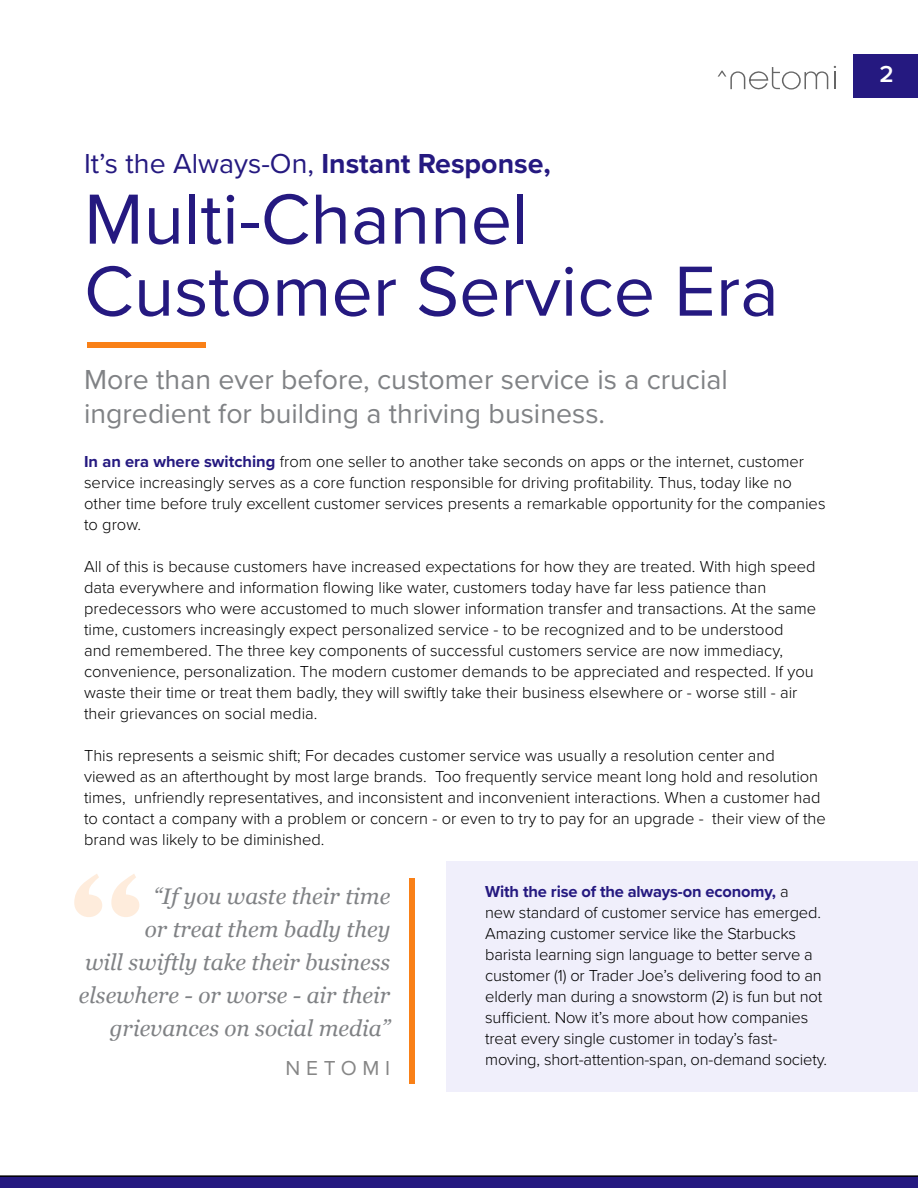
<style>
.page{position:relative;width:918px;height:1188px;background:#fff}
.page>*{position:absolute;margin:0;border:0;box-sizing:border-box;transform-origin:0 0}
.t1{font:73.5px/72px "Proxima Nova";color:#251980}
.t2{font:28.5px/34.2px "Proxima Nova";color:#808285}
.t3{font:28.5px "Proxima Nova";color:#251980}
.t4{font:600 24px "Proxima Nova";color:#fff}
.t5{font:italic 22.5px/33px "Georgia";color:#808285;text-align:right}
.t6{font:21px "Proxima Nova";letter-spacing:.27em;color:#868686}
.t7{font:300 16.5px/21px "Proxima Nova";color:#000}
.s1{font-weight:700}
.s2{font-weight:700;color:#251980}
</style>
<div class="page">
<div style="left:853px;top:54px;width:65px;height:44px;background:#251980"></div>
<svg style="left:834px;top:66px;width:2px;height:23px"></svg>
<svg style="left:718px;top:67px;width:110px;height:23px"></svg>
<svg style="left:0;top:1175px;width:918px;height:13px"></svg>
<div style="left:446px;top:861px;width:472px;height:230px;background:#f0effb"></div>
<div style="left:87px;top:342px;width:119px;height:6px;background:#f98017"></div>
<svg style="left:74px;top:874px;width:65px;height:43px"></svg>
<div style="left:410px;top:878px;width:6px;height:206px;background:#f98017"></div>
<h2 class="t3" style="left:84px;top:142px;width:468px">It’s the Always-On, <span class="s1">Instant Response,</span></h2>
<h1 class="t1" style="left:84px;top:180px;width:696px">Multi-Channel<br>Customer Service Era</h1>
<h2 class="t2" style="left:84px;top:361px;width:645px">More than ever before, customer service is a crucial ingredient for building a thriving business.</h2>
<p class="t7" style="left:84px;top:450px;width:743px"><span class="s2">In an era where switching</span> from one seller to another take seconds on apps or the internet, customer service increasingly serves as a core function responsible for driving profitability. Thus, today like no other time before truly excellent customer services presents a remarkable opportunity for the companies to grow.</p>
<p class="t7" style="left:84px;top:555px;width:734px">All of this is because customers have increased expectations for how they are treated. With high speed data everywhere and information flowing like water, customers today have far less patience than predecessors who were accustomed to much slower information transfer and transactions. At the same time, customers increasingly expect personalized service - to be recognized and to be understood<br>and remembered. The three key components of successful customers service are now immediacy, convenience, personalization. The modern customer demands to be appreciated and respected. If you waste their time or treat them badly, they will swiftly take their business elsewhere or - worse still - air their grievances on social media.</p>
<p class="t7" style="left:84px;top:744px;width:743px">This represents a seismic shift; For decades customer service was usually a resolution center and viewed as an afterthought by most large brands. Too frequently service meant long hold and resolution times, unfriendly representatives, and inconsistent and inconvenient interactions. When a customer had to contact a company with a problem or concern - or even to try to pay for an upgrade - their view of the brand was likely to be diminished.</p>
<h3 class="t5" style="left:79px;top:878px;width:313px">“If you waste their time<br>or treat them badly they<br>will swiftly take their business elsewhere - or worse - air their grievances on social media”</h3>
<p class="t6" style="left:286px;top:1052px;width:106px">NETOMI</p>
<p class="t7" style="left:485px;top:880px;width:344px"><span class="s2">With the rise of the always-on economy,</span> a<br>new standard of customer service has emerged.<br>Amazing customer service like the Starbucks barista learning sign language to better serve a customer (1) or Trader Joe’s delivering food to an elderly man during a snowstorm (2) is fun but not sufficient. Now it’s more about how companies treat every single customer in today’s fast&shy;moving, short-attention-span, on-demand society.</p>
<h3 class="t4" style="left:880px;top:56px;width:16px">2</h3>
</div>
